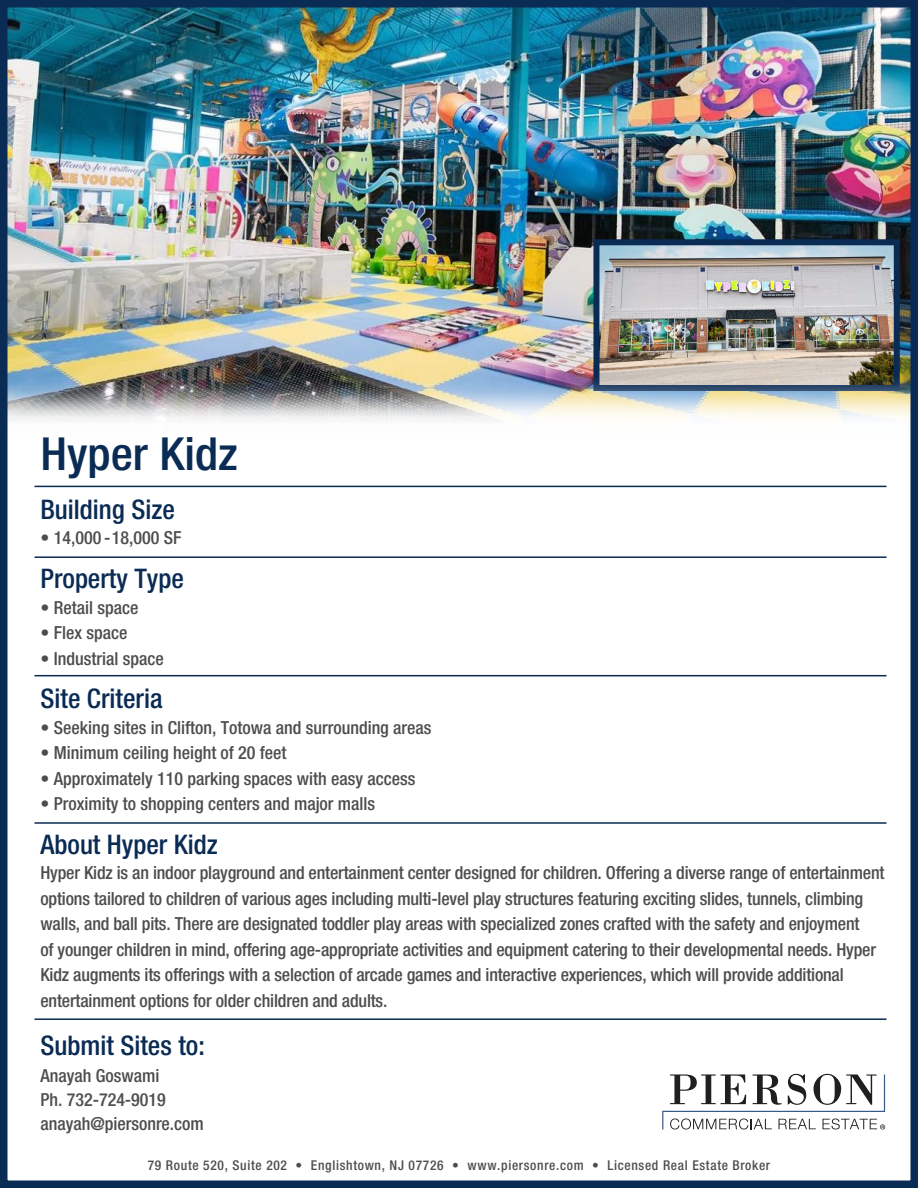
<style>
.page{position:relative;width:918px;height:1188px;background:#fff}
.page>*{position:absolute;margin:0;border:0;box-sizing:border-box;transform-origin:0 0}
.t1{font:500 condensed 45.6px "Helvetica Neue LT Std";color:#0a2b54;scale:1.05 1}
.t2{font:500 condensed 27px "Helvetica Neue LT Std";color:#0a2b54}
.t3{font:500 condensed 18px/25.5px "Helvetica Neue LT Std";letter-spacing:-.01em;color:#4d4d4f}
.t4{font:500 condensed 18px "Helvetica Neue LT Std";color:#4e4f50}
.t5{font:500 condensed 13.5px "Helvetica Neue LT Std";letter-spacing:.05em;color:#4d4d4f}
</style>
<div class="page">
<img style="left:0;top:0;width:918px;height:1188px">
<svg style="left:662px;top:1074px;width:223px;height:55px"></svg>
<h1 class="t1" style="left:40px;top:427px;width:189px">Hyper Kidz</h1>
<h2 class="t2" style="left:40px;top:493px;width:136px">Building Size</h2>
<p class="t3" style="left:40px;top:525px;width:143px">• 14,000 -18,000 SF</p>
<h2 class="t2" style="left:40px;top:563px;width:145px">Property Type</h2>
<p class="t3" style="left:40px;top:595px;width:99px">• Retail space</p>
<p class="t3" style="left:40px;top:620px;width:88px">• Flex space</p>
<p class="t3" style="left:40px;top:646px;width:125px">• Industrial space</p>
<h2 class="t2" style="left:41px;top:683px;width:124px">Site Criteria</h2>
<p class="t3" style="left:41px;top:714px;width:393px">• Seeking sites in Clifton, Totowa and surrounding areas</p>
<p class="t3" style="left:41px;top:740px;width:248px">• Minimum ceiling height of 20 feet</p>
<p class="t3" style="left:41px;top:765px;width:377px">• Approximately 110 parking spaces with easy access</p>
<p class="t3" style="left:41px;top:791px;width:336px">• Proximity to shopping centers and major malls</p>
<h2 class="t2" style="left:41px;top:828px;width:179px">About Hyper Kidz</h2>
<p class="t3" style="left:41px;top:860px;width:846px">Hyper Kidz is an indoor playground and entertainment center designed for children. Offering a diverse range of entertainment options tailored to children of various ages including multi-level play structures featuring exciting slides, tunnels, climbing walls, and ball pits. There are designated toddler play areas with specialized zones crafted with the safety and enjoyment<br>of younger children in mind, offering age-appropriate activities and equipment catering to their developmental needs. Hyper Kidz augments its offerings with a selection of arcade games and interactive experiences, which will provide additional entertainment options for older children and adults.</p>
<h2 class="t2" style="left:40px;top:1030px;width:166px">Submit Sites to:</h2>
<p class="t3" style="left:40px;top:1063px;width:120px">Anayah Goswami</p>
<p class="t4" style="left:40px;top:1089px;width:127px">Ph. 732-724-9019</p>
<p class="t3" style="left:40px;top:1111px;width:165px">anayah@piersonre.com</p>
<p class="t5" style="left:148px;top:1157px;width:624px">79 Route 520, Suite 202 • Englishtown, NJ 07726 • www.piersonre.com • Licensed Real Estate Broker</p>
</div>
